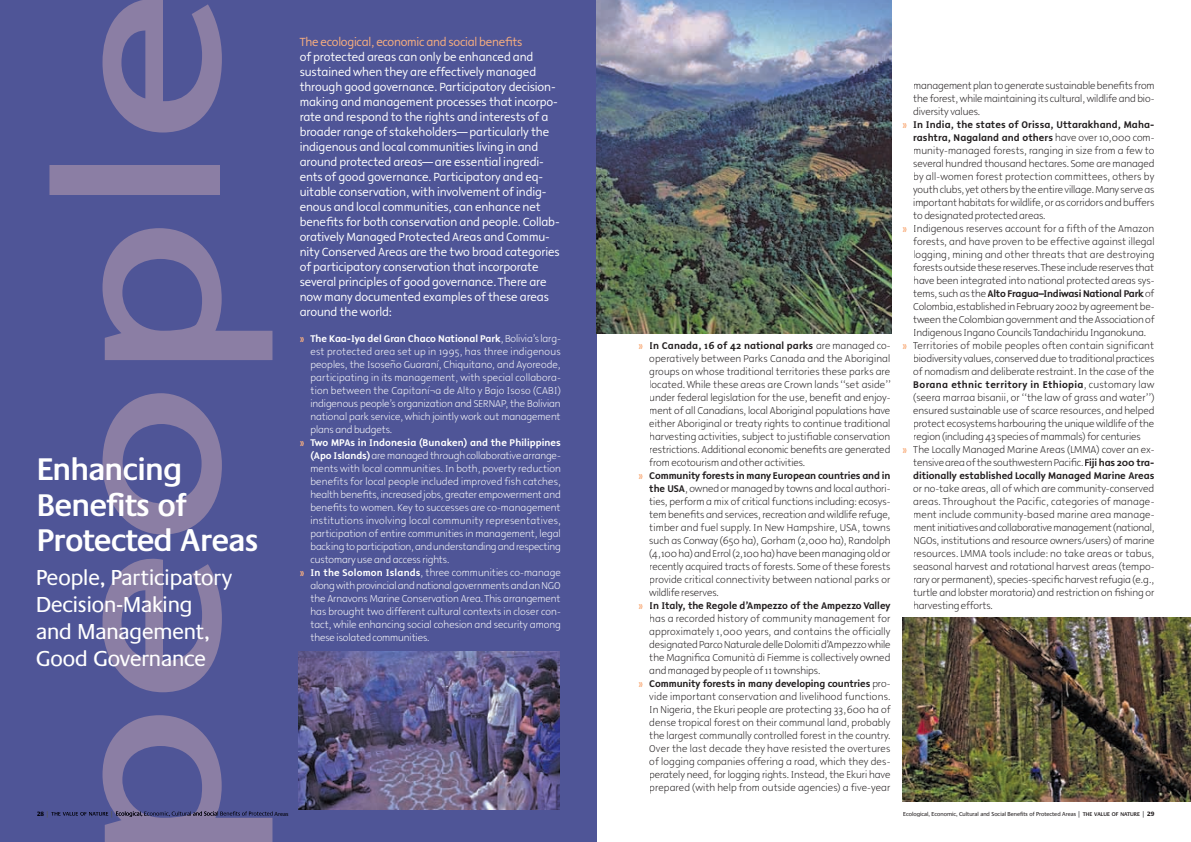
<style>
.page{position:relative;width:1191px;height:842px;background:#fff}
.page>*{position:absolute;margin:0;border:0;box-sizing:border-box;transform-origin:0 0}
.t1{font:225.6px "Malcom";color:#8b7ea4;scale:1.3 1}
.t2{font:600 32.5px/35.5px "Praxis";color:#fff}
.t3{font:22.5px/27px "Praxis";color:#fff}
.t4{font:300 12px/15px "Malcom";letter-spacing:-.005em;color:#fff}
.t5{font:300 10px/13px "Malcom";color:#231f20}
.t6{font:300 10px/13px "Malcom";letter-spacing:.005em;color:#fff}
.t7{font:500 10px "Cafe Retro";color:#f9af7f}
.t8{font:700 6.5px "Praxis";color:#000007}
.t9{font:6px "Praxis";color:#231f20}
.s1{color:#57585a}
.s2{color:#f9af7f}
.s3{font-weight:500}
.s4{font-weight:700;font-size:6.5px;color:#57585a}
.s5{font-weight:600;font-size:5.6px}
.s6{font-weight:700;font-size:6.5px}
</style>
<div class="page">
<div style="left:0;top:0;width:596px;height:842px;background:#4f5597"></div>
<img style="left:596px;top:0;width:295px;height:333px">
<img style="left:902px;top:617px;width:289px;height:184px">
<img style="left:298px;top:651px;width:261px;height:158px">
<svg style="left:51px;top:812px;width:10px;height:4px"></svg>
<svg style="left:63px;top:812px;width:15px;height:4px"></svg>
<svg style="left:80px;top:812px;width:7px;height:4px"></svg>
<svg style="left:89px;top:812px;width:19px;height:4px"></svg>
<svg style="left:116px;top:811px;width:157px;height:6px"></svg>
<p class="t1" style="left:0;top:869px;width:681px;rotate:-90deg">people</p>
<p class="t2" style="left:37px;top:452px;width:223px">Enhancing<br>Benefits of<br>Protected Areas</p>
<p class="t3" style="left:36px;top:564px;width:198px">People, Participatory<br>Decision-Making and Management,<br>Good Governance</p>
<p class="t8" style="left:37px;top:810px;width:14px">28 <span class="s1">|</span></p>
<p class="t4" style="left:300px;top:34px;width:262px"><span class="s2">The ecological, economic and social benefits<br></span>of protected areas can only be enhanced and sustained when they are effectively managed through good governance. Participatory decision&shy;making and management processes that incorpo&shy;rate and respond to the rights and interests of a broader range of stakeholders— particularly the indigenous and local communities living in and around protected areas— are essential ingredi&shy;ents of good governance. Participatory and eq&shy;uitable conservation, with involvement of indig&shy;enous and local communities, can enhance net benefits for both conservation and people. Collab&shy;oratively Managed Protected Areas and Commu&shy;nity Conserved Areas are the two broad categories of participatory conservation that incorporate several principles of good governance. There are now many documented examples of these areas around the world:</p>
<p class="t6" style="left:310px;top:332px;width:252px"><span class="s3">The Kaa-Iya del Gran Chaco National Park</span>, Bolivia’s larg&shy;est protected area set up in 1995, has three indigenous peoples, the Isoseño Guaraní, Chiquitano, and Ayoreode, participating in its management, with special collabora&shy;tion between the Capitaní¬a de Alto y Bajo Isoso (CABI) indigenous people’s organization and SERNAP, the Bolivian national park service, which jointly work out management plans and budgets.<br><span class="s3">Two MPAs in Indonesia (Bunaken) and the Philippines (Apo Islands)</span> are managed through collaborative arrange&shy;ments with local communities. In both, poverty reduction benefits for local people included improved fish catches, health benefits, increased jobs, greater empowerment and benefits to women. Key to successes are co-management institutions involving local community representatives, participation of entire communities in management, legal backing to participation, and understanding and respecting customary use and access rights.<br><span class="s3">In the Solomon Islands</span>, three communities co-manage along with provincial and national governments and an NGO the Arnavons Marine Conservation Area. This arrangement has brought two different cultural contexts in closer con&shy;tact, while enhancing social cohesion and security among these isolated communities.</p>
<p class="t7" style="left:300px;top:332px;width:6px">»</p>
<p class="t7" style="left:300px;top:436px;width:6px">»</p>
<p class="t7" style="left:300px;top:566px;width:6px">»</p>
<p class="t5" style="left:649px;top:339px;width:243px"><span class="s3">In Canada, 16 of 42 national parks</span> are managed co&shy;operatively between Parks Canada and the Aboriginal groups on whose traditional territories these parks are located. While these areas are Crown lands “set aside” under federal legislation for the use, benefit and enjoy&shy;ment of all Canadians, local Aboriginal populations have either Aboriginal or treaty rights to continue traditional harvesting activities, subject to justifiable conservation restrictions. Additional economic benefits are generated from ecotourism and other activities.<br><span class="s3">Community forests in many European countries and in the USA</span>, owned or managed by towns and local authori&shy;ties, perform a mix of critical functions including: ecosys&shy;tem benefits and services, recreation and wildlife refuge, timber and fuel supply. In New Hampshire, USA, towns such as Conway (650 ha), Gorham (2,000 ha), Randolph (4,100 ha) and Errol (2,100 ha) have been managing old or recently acquired tracts of forests. Some of these forests provide critical connectivity between national parks or wildlife reserves.<br><span class="s3">In Italy, the Regole d’Ampezzo of the Ampezzo Valley </span>has a recorded history of community management for approximately 1,000 years, and contains the officially designated Parco Naturale delle Dolomiti d’Ampezzo while the Magnifica Comunità di Fiemme is collectively owned and managed by people of 11 townships.<br><span class="s3">Community forests in many developing countries</span> pro&shy;vide important conservation and livelihood functions.<br>In Nigeria, the Ekuri people are protecting 33,600 ha of dense tropical forest on their communal land, probably the largest communally controlled forest in the country.<br>Over the last decade they have resisted the overtures of logging companies offering a road, which they des&shy;perately need, for logging rights. Instead, the Ekuri have prepared (with help from outside agencies) a five-year</p>
<p class="t7" style="left:638px;top:340px;width:6px">»</p>
<p class="t7" style="left:638px;top:470px;width:6px">»</p>
<p class="t7" style="left:638px;top:600px;width:6px">»</p>
<p class="t7" style="left:638px;top:678px;width:6px">»</p>
<p class="t5" style="left:913px;top:79px;width:243px">management plan to generate sustainable benefits from the forest, while maintaining its cultural, wildlife and bio&shy;diversity values.<br><span class="s3">In India, the states of Orissa, Uttarakhand, Maha&shy;rashtra, Nagaland and others</span> have over 10,000 com&shy;munity-managed forests, ranging in size from a few to several hundred thousand hectares. Some are managed by all-women forest protection committees, others by youth clubs, yet others by the entire village. Many serve as important habitats for wildlife, or as corridors and buffers to designated protected areas.<br>Indigenous reserves account for a fifth of the Amazon forests, and have proven to be effective against illegal logging, mining and other threats that are destroying forests outside these reserves. These include reserves that have been integrated into national protected areas sys&shy;tems, such as the <span class="s3">Alto Fragua–Indiwasi National Park</span> of Colombia,established in February 2002 by agreement be&shy;tween the Colombian government and the Association of Indigenous Ingano Councils Tandachiridu Inganokuna.<br>Territories of mobile peoples often contain significant biodiversity values, conserved due to traditional practices of nomadism and deliberate restraint. In the case of the <span class="s3">Borana ethnic territory in Ethiopia</span>, customary law (seera marraa bisanii, or “the law of grass and water”) ensured sustainable use of scarce resources, and helped protect ecosystems harbouring the unique wildlife of the region (including 43 species of mammals) for centuries The Locally Managed Marine Areas (LMMA) cover an ex&shy;tensive area of the southwestern Pacific. <span class="s3">Fiji has 200 tra&shy;ditionally established Locally Managed Marine Areas </span>or no-take areas, all of which are community-conserved areas. Throughout the Pacific, categories of manage&shy;ment include community-based marine area manage&shy;ment initiatives and collaborative management (national, NGOs, institutions and resource owners/users) of marine resources. LMMA tools include: no take areas or tabus, seasonal harvest and rotational harvest areas (tempo&shy;rary or permanent), species-specific harvest refugia (e.g., turtle and lobster moratoria) and restriction on fishing or harvesting efforts.</p>
<p class="t7" style="left:902px;top:118px;width:6px">»</p>
<p class="t7" style="left:902px;top:222px;width:6px">»</p>
<p class="t7" style="left:902px;top:339px;width:6px">»</p>
<p class="t7" style="left:902px;top:443px;width:6px">»</p>
<p class="t9" style="left:903px;top:810px;width:253px">Ecological, Economic, Cultural and Social Benefits of Protected Areas <span class="s4">|</span> <span class="s5">THE VALUE OF NATURE</span> <span class="s4">|</span> <span class="s6">29</span></p>
</div>
